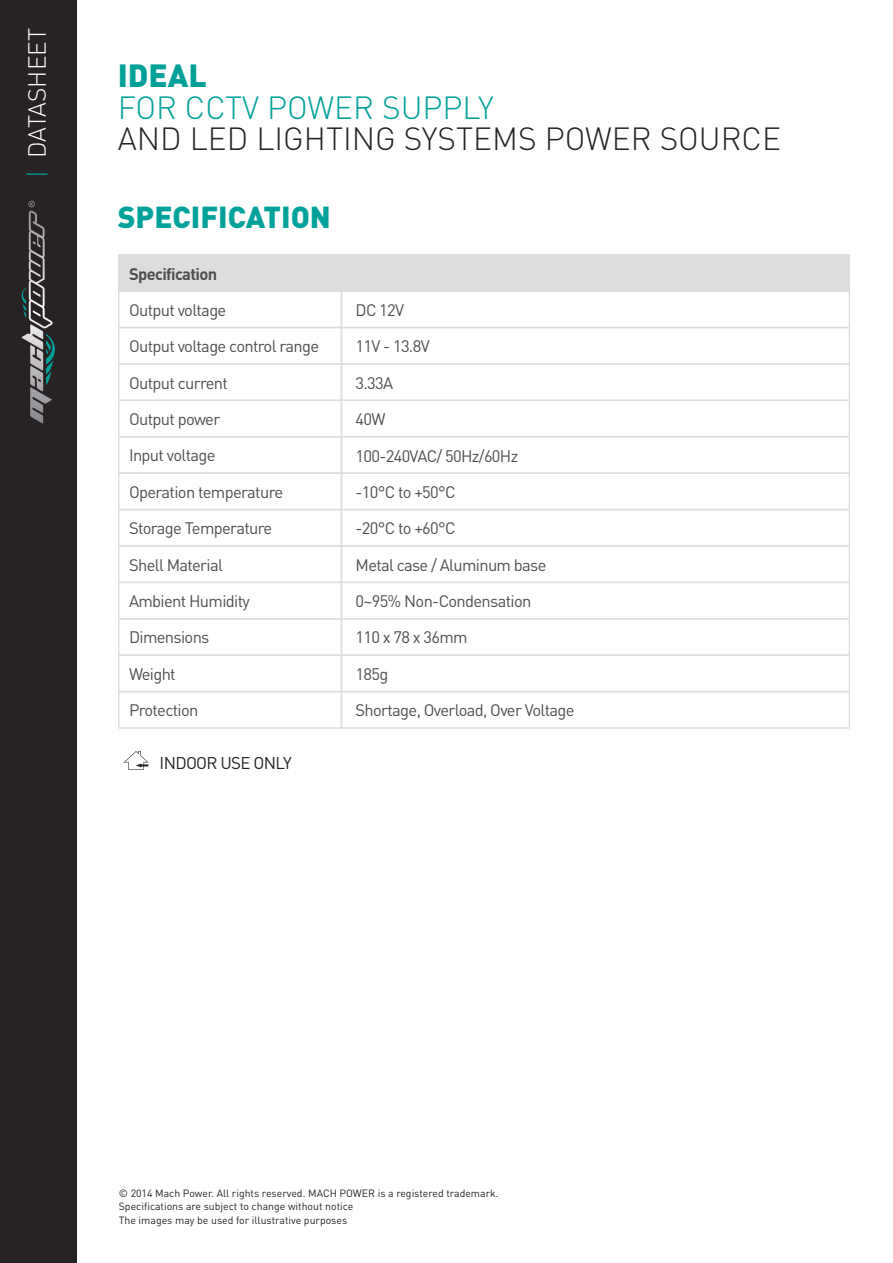
<style>
.page{position:relative;width:893px;height:1263px;background:#fff}
.page>*{position:absolute;margin:0;border:0;box-sizing:border-box;transform-origin:0 0}
.t1{font:300 31.65px "DIN";color:#272224}
.t2{font:300 31.65px "DIN";color:#00a099}
.t3{font:900 31.65px "DIN";color:#00a099}
.t4{font:900 30px "DIN";color:#00a19a}
.t5{font:300 24.45px "DIN";color:#fff}
.t6{font:16.8px "DIN";letter-spacing:-.04em;color:#272224}
.t7{font:16.5px "DIN";letter-spacing:-.04em;color:#504e4f}
.t8{font:700 16.5px "DIN";letter-spacing:-.04em;color:#504e4f}
.t9{font:10.5px/13.6px "DIN";color:#272224}
.s1{color:#00a098}
</style>
<div class="page">
<div style="left:118px;top:472px;width:224px;height:38px;border:1px solid #dddddf"></div>
<div style="left:118px;top:400px;width:224px;height:37px;border:1px solid #dddddf"></div>
<div style="left:118px;top:327px;width:224px;height:38px;border:1px solid #dddddf"></div>
<div style="left:118px;top:290px;width:224px;height:38px;border:1px solid #dddddf"></div>
<div style="left:118px;top:436px;width:224px;height:38px;border:1px solid #dddddf"></div>
<div style="left:118px;top:545px;width:224px;height:38px;border:1px solid #dddddf"></div>
<div style="left:118px;top:509px;width:224px;height:38px;border:1px solid #dddddf"></div>
<div style="left:118px;top:254px;width:732px;height:38px;background:#dddddf"></div>
<div style="left:341px;top:472px;width:509px;height:38px;border:1px solid #dddddf"></div>
<div style="left:341px;top:400px;width:509px;height:37px;border:1px solid #dddddf"></div>
<div style="left:341px;top:327px;width:509px;height:38px;border:1px solid #dddddf"></div>
<div style="left:118px;top:363px;width:224px;height:38px;border:1px solid #dddddf"></div>
<div style="left:341px;top:363px;width:509px;height:38px;border:1px solid #dddddf"></div>
<div style="left:341px;top:290px;width:509px;height:38px;border:1px solid #dddddf"></div>
<div style="left:341px;top:436px;width:509px;height:38px;border:1px solid #dddddf"></div>
<div style="left:341px;top:545px;width:509px;height:38px;border:1px solid #dddddf"></div>
<div style="left:341px;top:509px;width:509px;height:38px;border:1px solid #dddddf"></div>
<div style="left:118px;top:618px;width:224px;height:38px;border:1px solid #dddddf"></div>
<div style="left:118px;top:582px;width:224px;height:37px;border:1px solid #dddddf"></div>
<div style="left:118px;top:691px;width:224px;height:38px;border:1px solid #dddddf"></div>
<div style="left:118px;top:654px;width:224px;height:38px;border:1px solid #dddddf"></div>
<div style="left:341px;top:618px;width:509px;height:38px;border:1px solid #dddddf"></div>
<div style="left:341px;top:582px;width:509px;height:37px;border:1px solid #dddddf"></div>
<div style="left:341px;top:691px;width:509px;height:38px;border:1px solid #dddddf"></div>
<div style="left:341px;top:654px;width:509px;height:38px;border:1px solid #dddddf"></div>
<svg style="left:124px;top:751px;width:24px;height:18px"></svg>
<div style="left:0;top:0;width:76px;height:1263px;background:#272224"></div>
<svg style="left:46px;top:334px;width:9px;height:51px"></svg>
<svg style="left:22px;top:201px;width:31px;height:127px"></svg>
<h3 class="t5" style="left:22px;top:178px;width:152px;rotate:-90deg"><span class="s1">|</span> DATASHEET</h3>
<h1 class="t3" style="left:118px;top:55px;width:90px">IDEAL</h1>
<h1 class="t2" style="left:118px;top:88px;width:377px">FOR CCTV POWER SUPPLY</h1>
<h1 class="t1" style="left:118px;top:119px;width:665px">AND LED LIGHTING SYSTEMS POWER SOURCE</h1>
<h2 class="t4" style="left:118px;top:197px;width:215px">SPECIFICATION</h2>
<p class="t8" style="left:129px;top:263px;width:90px">Specification</p>
<p class="t7" style="left:129px;top:300px;width:99px">Output voltage</p>
<p class="t7" style="left:129px;top:336px;width:192px">Output voltage control range</p>
<p class="t7" style="left:129px;top:372px;width:100px">Output current</p>
<p class="t7" style="left:129px;top:409px;width:93px">Output power</p>
<p class="t7" style="left:129px;top:445px;width:88px">Input voltage</p>
<p class="t7" style="left:129px;top:482px;width:156px">Operation temperature</p>
<p class="t7" style="left:129px;top:518px;width:145px">Storage Temperature</p>
<p class="t7" style="left:129px;top:554px;width:95px">Shell Material</p>
<p class="t7" style="left:129px;top:591px;width:122px">Ambient Humidity</p>
<p class="t7" style="left:129px;top:627px;width:82px">Dimensions</p>
<p class="t7" style="left:129px;top:663px;width:48px">Weight</p>
<p class="t7" style="left:129px;top:700px;width:71px">Protection</p>
<p class="t6" style="left:160px;top:752px;width:134px">INDOOR USE ONLY</p>
<p class="t7" style="left:356px;top:300px;width:50px">DC 12V</p>
<p class="t7" style="left:356px;top:336px;width:76px">11V - 13.8V</p>
<p class="t7" style="left:356px;top:372px;width:39px">3.33A</p>
<p class="t7" style="left:356px;top:409px;width:31px">40W</p>
<p class="t7" style="left:356px;top:445px;width:164px">100-240VAC/ 50Hz/60Hz</p>
<p class="t7" style="left:356px;top:482px;width:102px">-10°C to +50°C</p>
<p class="t7" style="left:356px;top:518px;width:102px">-20°C to +60°C</p>
<p class="t7" style="left:356px;top:554px;width:193px">Metal case / Aluminum base</p>
<p class="t7" style="left:356px;top:591px;width:177px">0~95% Non-Condensation</p>
<p class="t7" style="left:356px;top:627px;width:114px">110 x 78 x 36mm</p>
<p class="t7" style="left:356px;top:663px;width:34px">185g</p>
<p class="t7" style="left:356px;top:700px;width:220px">Shortage, Overload, Over Voltage</p>
<p class="t9" style="left:119px;top:1186px;width:381px">© 2014 Mach Power. All rights reserved. MACH POWER is a registered trademark.<br>Specifications are subject to change without notice<br>The images may be used for illustrative purposes</p>
</div>
